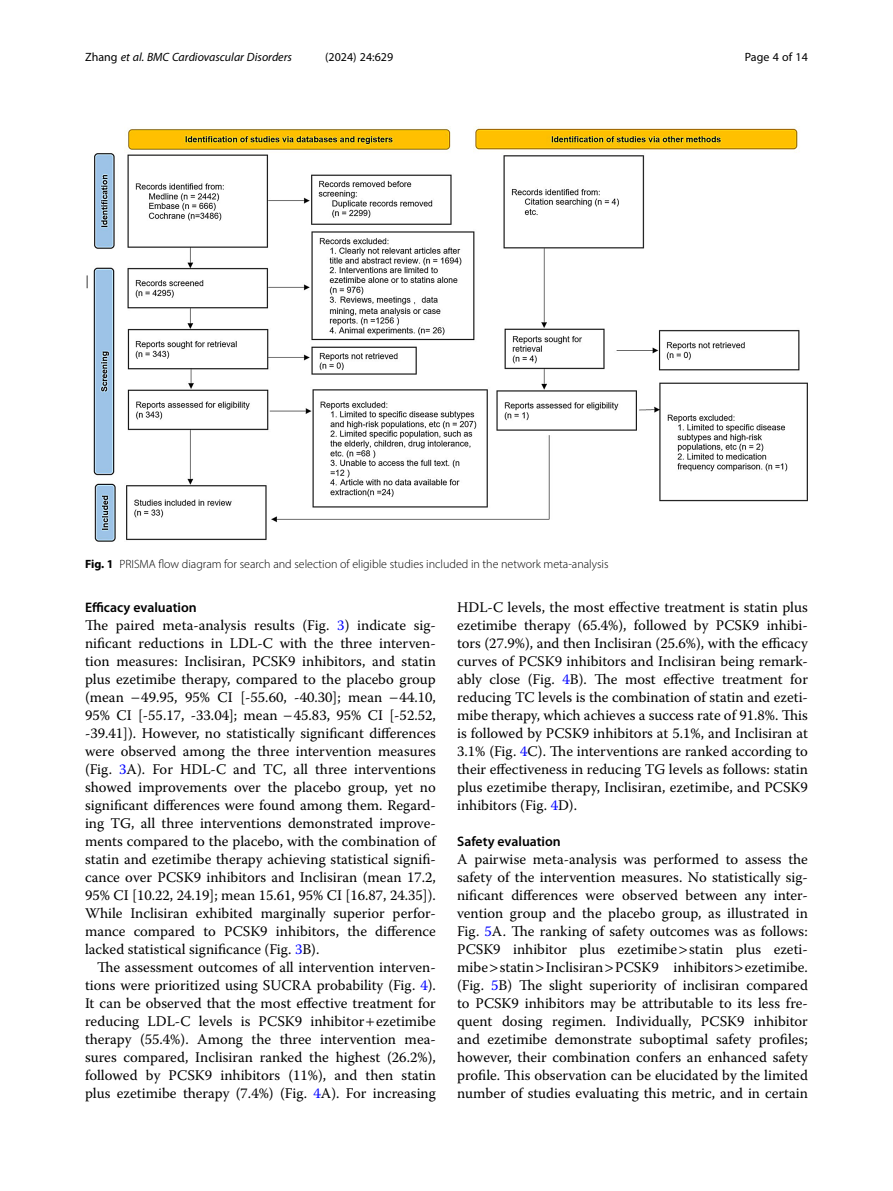
<style>
.page{position:relative;width:893px;height:1191px;background:#fff}
.page>*{position:absolute;margin:0;border:0;box-sizing:border-box;transform-origin:0 0}
.Body_Text{font:14.7px/18px "Warnock Pro";color:#000;text-align:justify}
.Body_Text_Indent{font:14.7px/18px "Warnock Pro";color:#000;text-align:justify}
.Head_2{font:600 13.8px "Myriad Pro";color:#000}
.Figure_Caption{font:300 12px "Myriad Pro";color:#000}
.t1{font:italic 12px "Myriad Pro";color:#000}
.t2{font:12px "Myriad Pro";color:#000}
.s1{font-style:normal}
.s2{font-weight:700}
.s3{color:#00f}
</style>
<div class="page">
<img style="left:86px;top:126px;width:722px;height:415px">
<p class="t1" style="left:85px;top:50px;width:208px"><span class="s1">Zhang</span> et al. BMC Cardiovascular Disorders</p>
<p class="t2" style="left:325px;top:50px;width:70px">(2024) 24:629</p>
<p class="t2" style="left:745px;top:50px;width:65px">Page 4 of 14</p>
<p class="Figure_Caption" style="left:85px;top:557px;width:525px"><span class="s2">Fig. 1</span> PRISMA flow diagram for search and selection of eligible studies included in the network meta-analysis</p>
<p class="Head_2" style="left:85px;top:599px;width:113px">Efficacy evaluation</p>
<p class="Body_Text" style="left:85px;top:616px;width:352px">The paired meta-analysis results (Fig. <span class="s3">3</span>) indicate sig&shy;nificant reductions in LDL-C with the three interven&shy;tion measures: Inclisiran, PCSK9 inhibitors, and statin plus ezetimibe therapy, compared to the placebo group (mean −49.95, 95% CI [-55.60, -40.30]; mean −44.10, 95% CI [-55.17, -33.04]; mean −45.83, 95% CI [-52.52, -39.41]). However, no statistically significant differences were observed among the three intervention measures (Fig. <span class="s3">3</span>A). For HDL-C and TC, all three interventions showed improvements over the placebo group, yet no significant differences were found among them. Regard&shy;ing TG, all three interventions demonstrated improve&shy;ments compared to the placebo, with the combination of statin and ezetimibe therapy achieving statistical signifi&shy;cance over PCSK9 inhibitors and Inclisiran (mean 17.2, 95% CI [10.22, 24.19]; mean 15.61, 95% CI [16.87, 24.35]).<br>While Inclisiran exhibited marginally superior perfor&shy;mance compared to PCSK9 inhibitors, the difference lacked statistical significance (Fig. <span class="s3">3</span>B).</p>
<p class="Body_Text_Indent" style="left:85px;top:958px;width:352px;text-indent:12px">The assessment outcomes of all intervention interven&shy;tions were prioritized using SUCRA probability (Fig. <span class="s3">4</span>).<br>It can be observed that the most effective treatment for reducing LDL-C levels is PCSK9 inhibitor ezetimibe therapy (55.4%). Among the three intervention mea&shy;sures compared, Inclisiran ranked the highest (26.2%), followed by PCSK9 inhibitors (11%), and then statin plus ezetimibe therapy (7.4%) (Fig. <span class="s3">4</span>A). For increasing</p>
<p class="Body_Text_Indent" style="left:457px;top:598px;width:352px">HDL-C levels, the most effective treatment is statin plus ezetimibe therapy (65.4%), followed by PCSK9 inhibi&shy;tors (27.9%), and then Inclisiran (25.6%), with the efficacy curves of PCSK9 inhibitors and Inclisiran being remark&shy;ably close (Fig. <span class="s3">4</span>B). The most effective treatment for reducing TC levels is the combination of statin and ezeti&shy;mibe therapy, which achieves a success rate of 91.8%. This is followed by PCSK9 inhibitors at 5.1%, and Inclisiran at 3.1% (Fig. <span class="s3">4</span>C). The interventions are ranked according to their effectiveness in reducing TG levels as follows: statin plus ezetimibe therapy, Inclisiran, ezetimibe, and PCSK9 inhibitors (Fig. <span class="s3">4</span>D).</p>
<p class="Head_2" style="left:457px;top:833px;width:105px">Safety evaluation</p>
<p class="Body_Text" style="left:457px;top:850px;width:352px">A pairwise meta-analysis was performed to assess the safety of the intervention measures. No statistically sig&shy;nificant differences were observed between any inter&shy;vention group and the placebo group, as illustrated in Fig. <span class="s3">5</span>A. The ranking of safety outcomes was as follows:<br>PCSK9 inhibitor plus ezetimibe statin plus ezeti&shy;mibe statin Inclisiran PCSK9 inhibitors ezetimibe. (Fig. <span class="s3">5</span>B) The slight superiority of inclisiran compared to PCSK9 inhibitors may be attributable to its less fre&shy;quent dosing regimen. Individually, PCSK9 inhibitor and ezetimibe demonstrate suboptimal safety profiles; however, their combination confers an enhanced safety profile. This observation can be elucidated by the limited number of studies evaluating this metric, and in certain</p>
</div>
